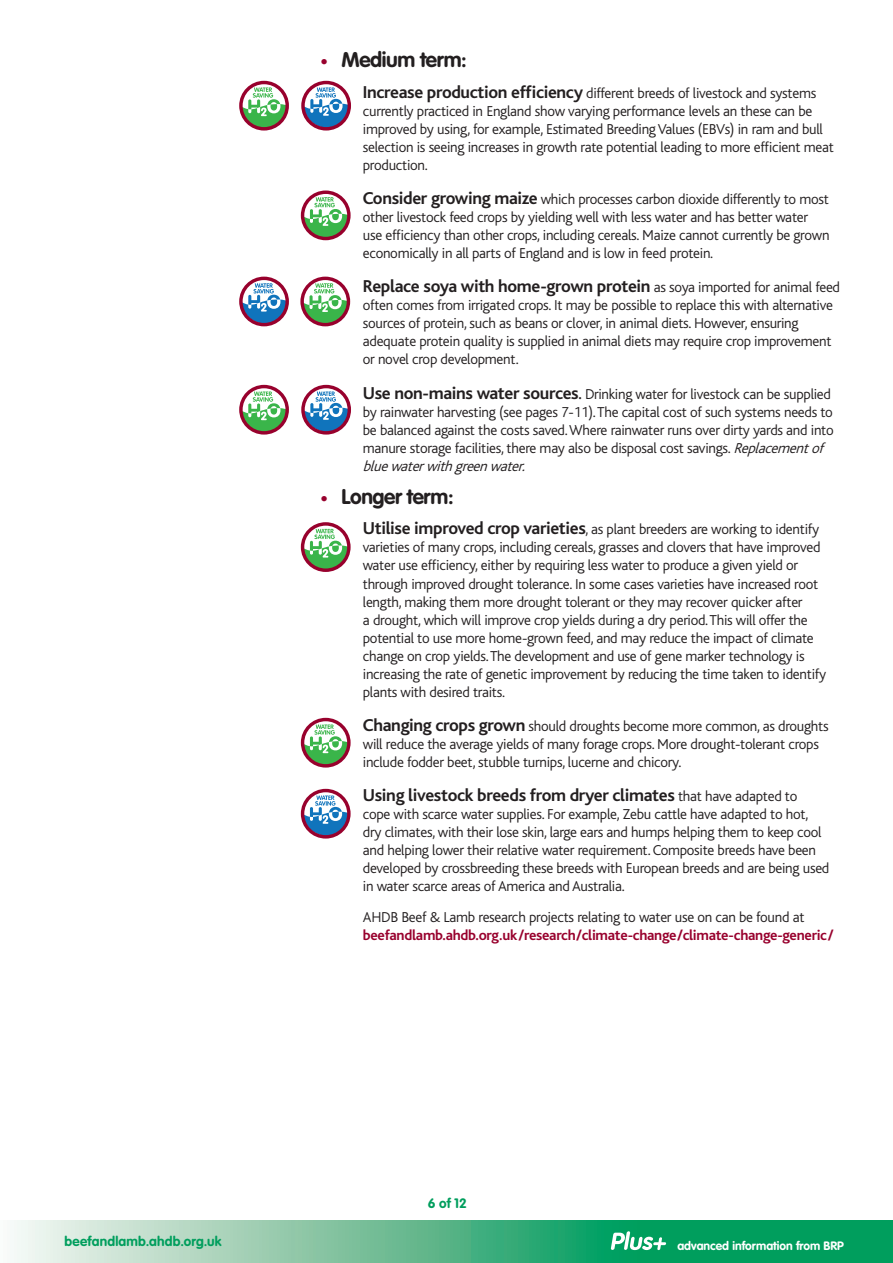
<style>
.page{position:relative;width:893px;height:1263px;background:#fff}
.page>*{position:absolute;margin:0;border:0;box-sizing:border-box;transform-origin:0 0}
.t1{font:700 21px "VAG Rounded";letter-spacing:-.02em;color:#231f20}
.t2{font:700 18px "Bliss";letter-spacing:-.02em;color:#231f20}
.t3{font:300 15px/18px "Bliss";letter-spacing:-.02em;color:#231f20}
.t4{font:700 15px "Bliss";letter-spacing:-.02em;color:#98012d}
.t5{font:700 13.5px "VAG Rounded";letter-spacing:.015em;color:#009e5d}
.t6{font:700 12px "VAG Rounded";color:#fff}
.s1{font-size:15px;color:#98012d}
.s2{font-weight:700;font-size:18px}
.s3{font-weight:300;font-size:15px}
.s4{font-weight:700}
.s5{font-style:italic}
</style>
<div class="page">
<svg style="left:14px;top:1220px;width:879px;height:43px;background:#5dbb90"></svg>
<svg style="left:611px;top:1231px;width:55px;height:19px"></svg>
<svg style="left:301px;top:81px;width:50px;height:50px"></svg>
<svg style="left:301px;top:385px;width:50px;height:50px"></svg>
<svg style="left:239px;top:277px;width:50px;height:49px"></svg>
<svg style="left:301px;top:789px;width:50px;height:49px"></svg>
<svg style="left:239px;top:81px;width:50px;height:50px"></svg>
<svg style="left:239px;top:385px;width:50px;height:50px"></svg>
<svg style="left:300px;top:277px;width:50px;height:49px"></svg>
<svg style="left:301px;top:190px;width:50px;height:50px"></svg>
<svg style="left:301px;top:522px;width:50px;height:50px"></svg>
<svg style="left:301px;top:718px;width:50px;height:49px"></svg>
<h1 class="t1" style="left:320px;top:48px;width:148px"><span class="s1">•</span> Medium term:</h1>
<p class="t3" style="left:363px;top:84px;width:472px"><span class="s2">Increase production efficiency</span> different breeds of livestock and systems currently practiced in England show varying performance levels an these can be improved by using, for example, Estimated Breeding Values (EBVs) in ram and bull selection is seeing increases in growth rate potential leading to more efficient meat production.</p>
<p class="t3" style="left:363px;top:190px;width:468px"><span class="s2">Consider growing maize</span> which processes carbon dioxide differently to most other livestock feed crops by yielding well with less water and has better water use efficiency than other crops, including cereals. Maize cannot currently be grown economically in all parts of England and is low in feed protein.</p>
<p class="t2" style="left:363px;top:277px;width:479px">Replace soya with home-grown protein <span class="s3">as soya imported for animal feed</span></p>
<p class="t3" style="left:363px;top:297px;width:472px">often comes from irrigated crops. It may be possible to replace this with alternative sources of protein, such as beans or clover, in animal diets. However, ensuring adequate protein quality is supplied in animal diets may require crop improvement or novel crop development.</p>
<p class="t3" style="left:363px;top:385px;width:472px"><span class="s2">Use non-mains water sources</span><span class="s4">.</span> Drinking water for livestock can be supplied by rainwater harvesting (see pages 7-11). The capital cost of such systems needs to be balanced against the costs saved. Where rainwater runs over dirty yards and into manure storage facilities, there may also be disposal cost savings. <span class="s5">Replacementof bluewaterwithgreenwater.</span></p>
<h1 class="t1" style="left:320px;top:485px;width:135px"><span class="s1">•</span> Longer term:</h1>
<p class="t3" style="left:363px;top:521px;width:465px"><span class="s2">Utilise improved crop varieties</span>, as plant breeders are working to identify varieties of many crops, including cereals, grasses and clovers that have improved water use efficiency, either by requiring less water to produce a given yield or through improved drought tolerance. In some cases varieties have increased root length, making them more drought tolerant or they may recover quicker after<br>a drought, which will improve crop yields during a dry period. This will offer the potential to use more home-grown feed, and may reduce the impact of climate change on crop yields. The development and use of gene marker technology is increasing the rate of genetic improvement by reducing the time taken to identify plants with desired traits.</p>
<p class="t3" style="left:363px;top:717px;width:467px"><span class="s2">Changing crops grown</span> should droughts become more common, as droughts will reduce the average yields of many forage crops. More drought-tolerant crops include fodder beet, stubble turnips, lucerne and chicory.</p>
<p class="t2" style="left:363px;top:786px;width:436px">Using livestock breeds from dryer climates <span class="s3">that have adapted to</span></p>
<p class="t3" style="left:363px;top:806px;width:468px">cope with scarce water supplies. For example, Zebu cattle have adapted to hot, dry climates, with their lose skin, large ears and humps helping them to keep cool and helping lower their relative water requirement. Composite breeds have been developed by crossbreeding these breeds with European breeds and are being used in water scarce areas of America and Australia.</p>
<p class="t3" style="left:363px;top:908px;width:443px">AHDB Beef &amp; Lamb research projects relating to water use on can be found at</p>
<p class="t4" style="left:363px;top:927px;width:472px">beefandlamb.ahdb.org.uk/research/climate-change/climate-change-generic/</p>
<p class="t5" style="left:65px;top:1233px;width:159px">beefandlamb.ahdb.org.uk</p>
<p class="t5" style="left:428px;top:1195px;width:41px">6 of 12</p>
<p class="t6" style="left:677px;top:1239px;width:168px">advanced information from BRP</p>
</div>
